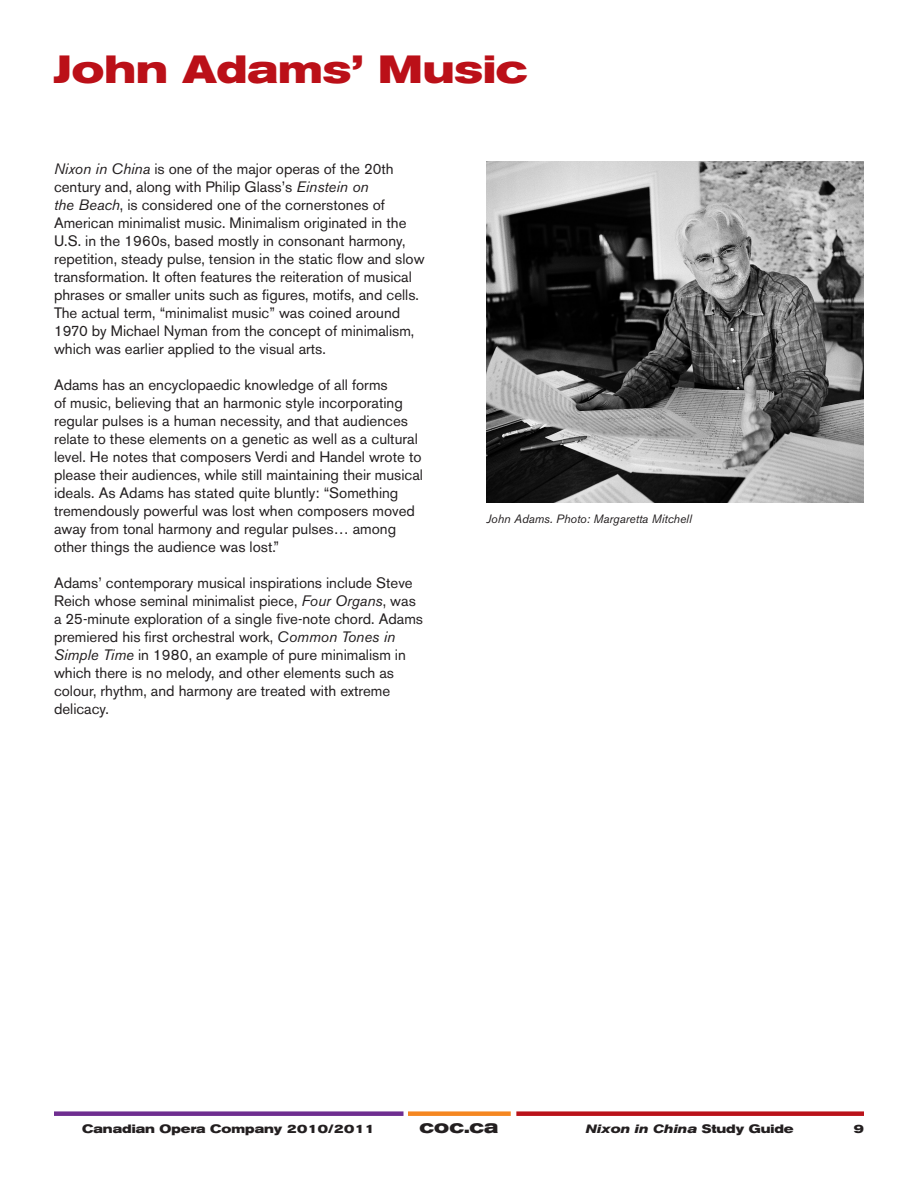
<style>
.page{position:relative;width:918px;height:1188px;background:#fff}
.page>*{position:absolute;margin:0;border:0;box-sizing:border-box;transform-origin:0 0}
.t1{font:700 expanded 39px "Akzidenz Grotesk BE";color:#bb1018}
.t2{font:700 expanded 18px "Akzidenz Grotesk BE";color:#231f20}
.t3{font:15px/18px "Akzidenz Grotesk BE";color:#231f20}
.t4{font:italic 12px "Akzidenz Grotesk BE";color:#231f20}
.t5{font:700 expanded 12px "Akzidenz Grotesk BE";color:#231f20}
.t6{font:italic 700 expanded 12px "Akzidenz Grotesk BE";color:#231f20}
.s1{font-style:italic}
.s2{font-style:normal}
</style>
<div class="page">
<div style="left:54px;top:1111px;width:350px;height:5px;background:#6f2e90"></div>
<div style="left:408px;top:1111px;width:103px;height:5px;background:#f58721"></div>
<div style="left:516px;top:1111px;width:348px;height:5px;background:#ba131a"></div>
<img style="left:486px;top:162px;width:378px;height:340px">
<h1 class="t1" style="left:54px;top:47px;width:475px">John Adams’ Music</h1>
<p class="t3" style="left:54px;top:160px;width:372px"><span class="s1">Nixon in China</span> is one of the major operas of the 20th century and, along with Philip Glass’s <span class="s1">Einstein on<br>the Beach</span>, is considered one of the cornerstones of American minimalist music. Minimalism originated in the U.S. in the 1960s, based mostly in consonant harmony, repetition, steady pulse, tension in the static flow and slow transformation. It often features the reiteration of musical phrases or smaller units such as figures, motifs, and cells.<br>The actual term, “minimalist music” was coined around 1970 by Michael Nyman from the concept of minimalism, which was earlier applied to the visual arts.</p>
<p class="t3" style="left:54px;top:376px;width:371px">Adams has an encyclopaedic knowledge of all forms<br>of music, believing that an harmonic style incorporating regular pulses is a human necessity, and that audiences relate to these elements on a genetic as well as a cultural level. He notes that composers Verdi and Handel wrote to please their audiences, while still maintaining their musical ideals. As Adams has stated quite bluntly: “Something tremendously powerful was lost when composers moved away from tonal harmony and regular pulses… among other things the audience was lost.”</p>
<p class="t3" style="left:54px;top:574px;width:371px">Adams’ contemporary musical inspirations include Steve Reich whose seminal minimalist piece, <span class="s1">Four Organs</span>, was a 25-minute exploration of a single five-note chord. Adams premiered his first orchestral work, <span class="s1">Common Tones in Simple Time</span> in 1980, an example of pure minimalism in which there is no melody, and other elements such as colour, rhythm, and harmony are treated with extreme delicacy.</p>
<p class="t4" style="left:486px;top:511px;width:207px">John Adams. Photo: Margaretta Mitchell</p>
<p class="t5" style="left:82px;top:1122px;width:294px">Canadian Opera Company 2010/2011</p>
<p class="t2" style="left:419px;top:1117px;width:81px">coc.ca</p>
<p class="t6" style="left:586px;top:1121px;width:209px">Nixon in China <span class="s2">Study Guide</span></p>
<p class="t5" style="left:854px;top:1122px;width:12px">9</p>
</div>
